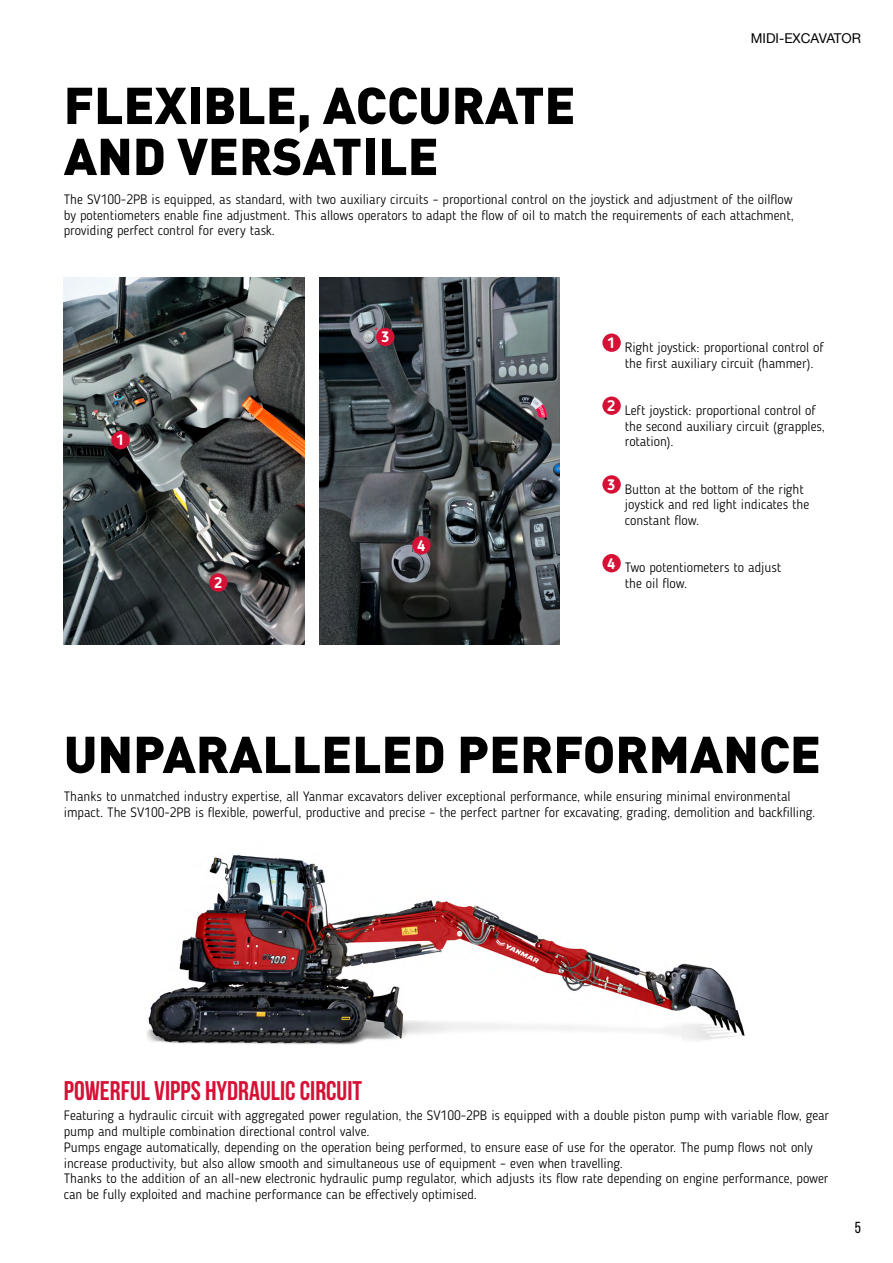
<style>
.page{position:relative;width:893px;height:1263px;background:#fff}
.page>*{position:absolute;margin:0;border:0;box-sizing:border-box;transform-origin:0 0}
.t1{font:900 51px/51px "DINOT";color:#000}
.t2{font:700 27px "Bebas Neue";color:#d61136}
.t3{font:15.9px "Bebas Neue";color:#000}
.t4{font:700 15px "Blogger Sans";color:#fff}
.t5{font:300 13.5px/15.8px "Blogger Sans";color:#000}
.t6{font:13.5px "Helvetica Neue LT Com";color:#000}
</style>
<div class="page">
<img style="left:64px;top:277px;width:240px;height:367px">
<img style="left:319px;top:277px;width:241px;height:367px">
<div style="left:602px;top:333px;width:19px;height:19px;background:#d61136;border-radius:50%"></div>
<div style="left:602px;top:396px;width:19px;height:19px;background:#d61136;border-radius:50%"></div>
<div style="left:602px;top:475px;width:19px;height:19px;background:#d61136;border-radius:50%"></div>
<div style="left:602px;top:554px;width:19px;height:18px;background:#d61136;border-radius:50%"></div>
<div style="left:111px;top:431px;width:19px;height:18px;background:#d61136;border-radius:50%"></div>
<div style="left:376px;top:328px;width:18px;height:18px;background:#d61136;border-radius:50%"></div>
<div style="left:209px;top:573px;width:19px;height:19px;background:#d61136;border-radius:50%"></div>
<div style="left:412px;top:536px;width:19px;height:18px;background:#d61136;border-radius:50%"></div>
<img style="left:147px;top:854px;width:598px;height:191px">
<h1 class="t1" style="left:64px;top:78px;width:513px">FLEXIBLE, ACCURATE<br>AND VERSATILE</h1>
<p class="t6" style="left:751px;top:29px;width:112px">MIDI-EXCAVATOR</p>
<p class="t5" style="left:64px;top:191px;width:732px;text-align:justify">The SV100-2PB is equipped, as standard, with two auxiliary circuits – proportional control on the joystick and adjustment of the oilflow by potentiometers enable fine adjustment. This allows operators to adapt the flow of oil to match the requirements of each attachment, providing perfect control for every task.</p>
<p class="t4" style="left:116px;top:431px;width:10px">1</p>
<p class="t4" style="left:214px;top:574px;width:10px">2</p>
<p class="t4" style="left:381px;top:328px;width:10px">3</p>
<p class="t4" style="left:417px;top:536px;width:10px">4</p>
<p class="t5" style="left:607px;top:339px;width:218px;text-align:center"><sup>1</sup> Right joystick: proportional control of the first auxiliary circuit (hammer).</p>
<p class="t5" style="left:625px;top:402px;width:202px;text-indent:-18px"><sup>2</sup> Left joystick: proportional control of the second auxiliary circuit (grapples, rotation).</p>
<p class="t5" style="left:625px;top:481px;width:186px;text-indent:-18px"><sup>3</sup> Button at the bottom of the right joystick and red light indicates the constant flow.</p>
<p class="t5" style="left:625px;top:560px;width:158px;text-indent:-18px"><sup>4</sup> Two potentiometers to adjust the oil flow.</p>
<h1 class="t1" style="left:64px;top:727px;width:759px">UNPARALLELED PERFORMANCE</h1>
<p class="t5" style="left:64px;top:789px;width:753px">Thanks to unmatched industry expertise, all Yanmar excavators deliver exceptional performance, while ensuring minimal environmental impact. The SV100-2PB is flexible, powerful, productive and precise – the perfect partner for excavating, grading, demolition and backfilling.</p>
<h2 class="t2" style="left:64px;top:1076px;width:300px">POWERFUL VIPPS HYDRAULIC CIRCUIT</h2>
<p class="t5" style="left:64px;top:1108px;width:767px">Featuring a hydraulic circuit with aggregated power regulation, the SV100-2PB is equipped with a double piston pump with variable flow, gear pump and multiple combination directional control valve.<br>Pumps engage automatically, depending on the operation being performed, to ensure ease of use for the operator. The pump flows not only increase productivity, but also allow smooth and simultaneous use of equipment – even when travelling.<br>Thanks to the addition of an all-new electronic hydraulic pump regulator, which adjusts its flow rate depending on engine performance, power can be fully exploited and machine performance can be effectively optimised.</p>
<p class="t3" style="left:855px;top:1219px;width:8px">5</p>
</div>
